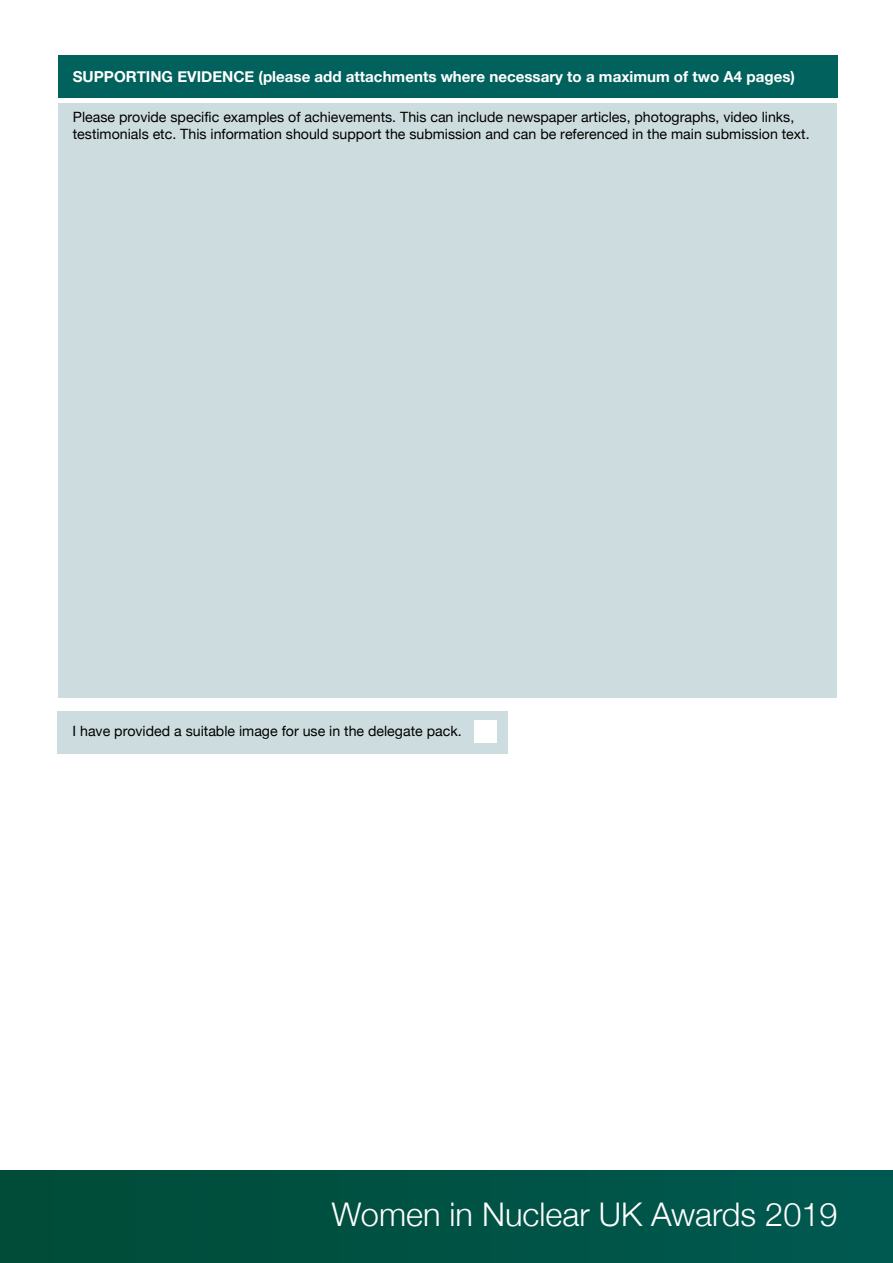
<style>
.page{position:relative;width:893px;height:1263px;background:#fff}
.page>*{position:absolute;margin:0;border:0;box-sizing:border-box;transform-origin:0 0}
.t1{font:300 32.55px "Helvetica Neue";color:#fff}
.t2{font:700 15.15px "Helvetica Neue";color:#fff}
.t3{font:14.25px/17px "Helvetica Neue";color:#000}
</style>
<div class="page">
<div style="left:0;top:1170px;width:893px;height:93px;background:#005243"></div>
<div style="left:59px;top:103px;width:778px;height:595px;background:#cddddf"></div>
<div style="left:59px;top:55px;width:779px;height:43px;background:#00615d"></div>
<div style="left:57px;top:711px;width:451px;height:43px;background:#cddddf"></div>
<div style="left:475px;top:720px;width:22px;height:23px;background:#fff"></div>
<p class="t2" style="left:73px;top:65px;width:724px">SUPPORTING EVIDENCE (please add attachments where necessary to a maximum of two A4 pages)</p>
<p class="t3" style="left:73px;top:109px;width:738px">Please provide specific examples of achievements. This can include newspaper articles, photographs, video links, testimonials etc. This information should support the submission and can be referenced in the main submission text.</p>
<p class="t3" style="left:73px;top:723px;width:391px">I have provided a suitable image for use in the delegate pack.</p>
<h1 class="t1" style="left:332px;top:1188px;width:507px">Women in Nuclear UK Awards 2019</h1>
</div>
